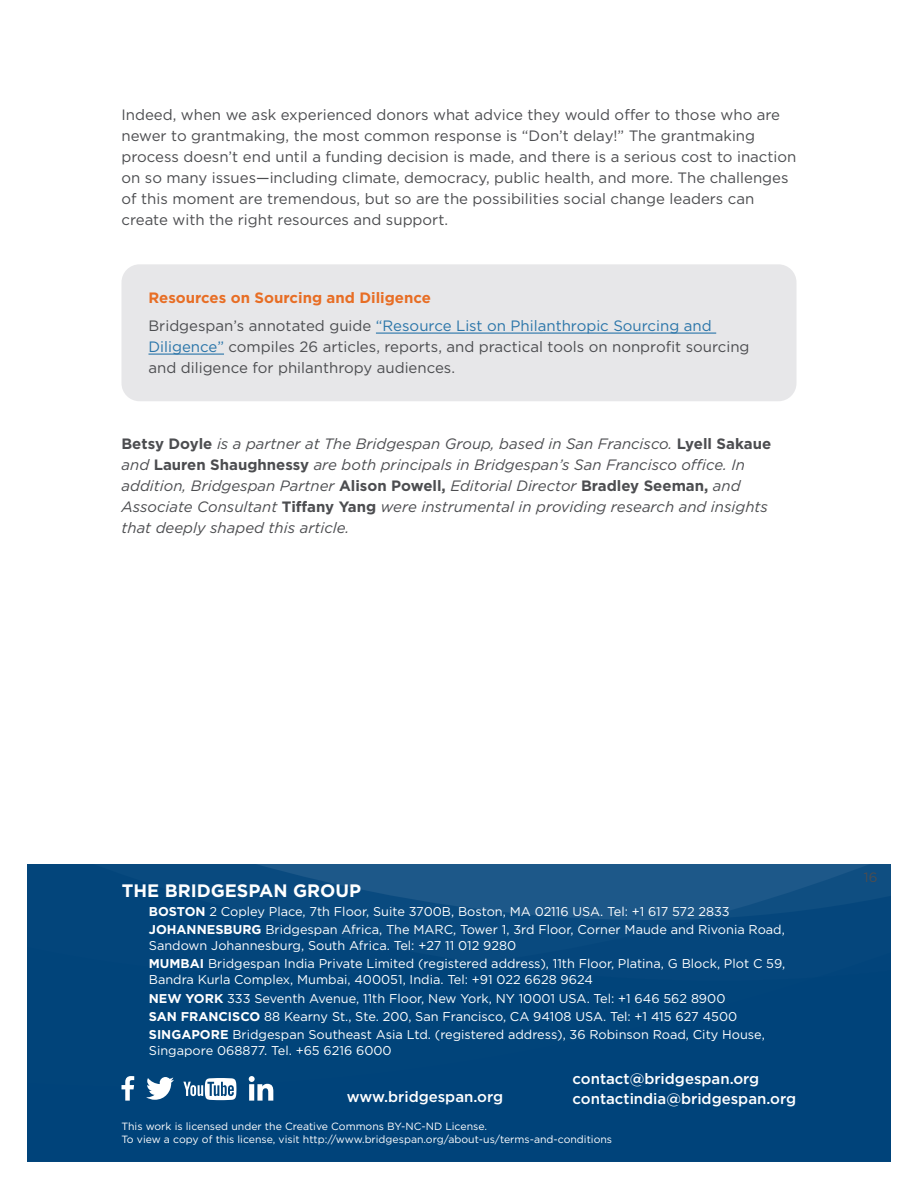
<style>
.page{position:relative;width:918px;height:1188px;background:#fff}
.page>*{position:absolute;margin:0;border:0;box-sizing:border-box;transform-origin:0 0}
.t1{font:700 18px "Gotham";color:#fff}
.t2{font:15px/21px "Gotham";color:#4c4d50}
.t3{font:italic 15px/21px "Gotham";color:#4c4d50}
.t4{font:15px/27.8px "Gotham";color:#2a75a9}
.t5{font:500 15px/19.5px "Gotham";color:#fff}
.t6{font:13.5px "Gotham";color:#4c4d50}
.t7{font:12.75px/18.5px "Gotham";color:#fff}
.t8{font:10.5px/12.6px "Gotham";color:#fff}
.s1{font-weight:700;color:#e86e25}
.s2{color:#4c4d50}
.s3{color:#2a75a9}
.s4{font-weight:700;font-style:normal}
.s5{font-weight:700}
</style>
<div class="page">
<svg style="left:27px;top:864px;width:864px;height:297px;background:#04467c"></svg>
<svg style="left:122px;top:1076px;width:12px;height:25px"></svg>
<svg style="left:146px;top:1077px;width:28px;height:23px"></svg>
<svg style="left:249px;top:1076px;width:24px;height:25px"></svg>
<svg style="left:183px;top:1078px;width:53px;height:22px"></svg>
<div style="left:122px;top:264px;width:674px;height:137px;background:#e7e7e9;border-radius:18px"></div>
<hr style="left:376px;top:333px;width:340px;height:1px;background:#2a75a9">
<hr style="left:148px;top:354px;width:76px;height:1px;background:#2a75a9">
<p class="t2" style="left:122px;top:104px;width:676px">Indeed, when we ask experienced donors what advice they would offer to those who are newer to grantmaking, the most common response is “Don’t delay!” The grantmaking process doesn’t end until a funding decision is made, and there is a serious cost to inaction on so many issues—including climate, democracy, public health, and more. The challenges of this moment are tremendous, but so are the possibilities social change leaders can create with the right resources and support.</p>
<p class="t4" style="left:148px;top:284px;width:565px"><span class="s1">Resources on Sourcing and Diligence<br></span><span class="s2">Bridgespan’s annotated guide</span> “Resource List on Philanthropic Sourcing and</p>
<p class="t2" style="left:148px;top:336px;width:603px"><span class="s3">Diligence”</span> compiles 26 articles, reports, and practical tools on nonprofit sourcing and diligence for philanthropy audiences.</p>
<p class="t3" style="left:122px;top:433px;width:651px"><span class="s4">Betsy Doyle</span> is a partner at The Bridgespan Group, based in San Francisco. <span class="s4">Lyell Sakaue </span>and <span class="s4">Lauren Shaughnessy</span> are both principals in Bridgespan’s San Francisco office. In addition, Bridgespan Partner <span class="s4">Alison Powell,</span> Editorial Director <span class="s4">Bradley Seeman,</span> and Associate Consultant <span class="s4">Tiffany Yang</span> were instrumental in providing research and insights that deeply shaped this article.</p>
<h1 class="t1" style="left:122px;top:879px;width:241px">THE BRIDGESPAN GROUP</h1>
<p class="t7" style="left:149px;top:902px;width:638px"><span class="s5">BOSTON</span> 2 Copley Place, 7th Floor, Suite 3700B, Boston, MA 02116 USA. Tel: +1 617 572 2833<br><span class="s5">JOHANNESBURG</span> Bridgespan Africa, The MARC, Tower 1, 3rd Floor, Corner Maude and Rivonia Road,</p>
<p class="t7" style="left:149px;top:936px;width:638px">Sandown Johannesburg, South Africa. Tel: +27 11 012 9280<br><span class="s5">MUMBAI</span> Bridgespan India Private Limited (registered address), 11th Floor, Platina, G Block, Plot C 59,</p>
<p class="t7" style="left:149px;top:970px;width:617px">Bandra Kurla Complex, Mumbai, 400051, India. Tel: +91 022 6628 9624<br><span class="s5">NEW YORK</span> 333 Seventh Avenue, 11th Floor, New York, NY 10001 USA. Tel: +1 646 562 8900<br><span class="s5">SAN FRANCISCO</span> 88 Kearny St., Ste. 200, San Francisco, CA 94108 USA. Tel: +1 415 627 4500<br><span class="s5">SINGAPORE</span> Bridgespan Southeast Asia Ltd. (registered address), 36 Robinson Road, City House,</p>
<p class="t7" style="left:149px;top:1041px;width:244px">Singapore 068877. Tel. +65 6216 6000</p>
<p class="t5" style="left:347px;top:1087px;width:158px">www.bridgespan.org</p>
<p class="t5" style="left:573px;top:1069px;width:225px">contact@bridgespan.org contactindia@bridgespan.org</p>
<p class="t8" style="left:122px;top:1120px;width:492px">This work is licensed under the Creative Commons BY-NC-ND License.<br>To view a copy of this license, visit http://www.bridgespan.org/about-us/terms-and-conditions</p>
<p class="t6" style="left:864px;top:869px;width:15px">16</p>
</div>
